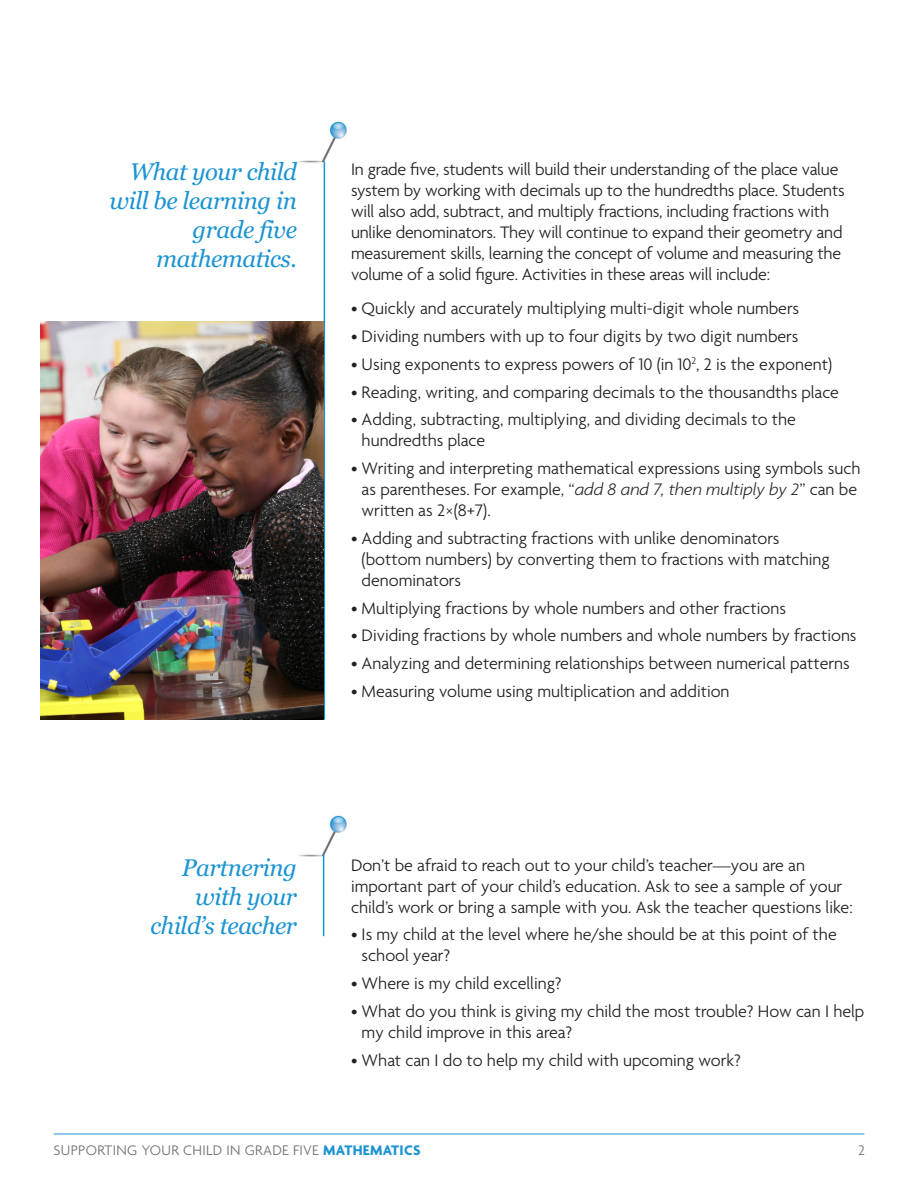
<style>
.page{position:relative;width:918px;height:1188px;background:#fff}
.page>*{position:absolute;margin:0;border:0;box-sizing:border-box;transform-origin:0 0}
.Call_Out{font:italic 24px/28.8px "Georgia";letter-spacing:-.02em;color:#1c94d2;text-align:right}
.Bullet_Copy{font:300 18px/21px "Agenda";color:#231f20}
.Body_Copy{font:300 18px/21px "Agenda";letter-spacing:-.01em;color:#231f20}
.t1{font:300 15px "Agenda";letter-spacing:.02em;color:#717074}
.s1{font-style:italic}
.s2{font-weight:700;color:#1c94d2}
</style>
<div class="page">
<img style="left:298px;top:121px;width:49px;height:43px">
<img style="left:298px;top:815px;width:49px;height:43px">
<hr style="left:323px;top:855px;width:1px;height:81px;background:#1c94d2">
<hr style="left:324px;top:162px;width:1px;height:557px;background:#1c94d2">
<hr style="left:54px;top:1134px;width:810px;height:1px;background:#1c94d2">
<img style="left:41px;top:322px;width:283px;height:397px">
<p class="Call_Out" style="left:110px;top:157px;width:189px">What your child will be learning in grade five mathematics.</p>
<p class="Body_Copy" style="left:351px;top:160px;width:495px">In grade five, students will build their understanding of the place value system by working with decimals up to the hundredths place. Students will also add, subtract, and multiply fractions, including fractions with unlike denominators. They will continue to expand their geometry and measurement skills, learning the concept of volume and measuring the volume of a solid figure. Activities in these areas will include:</p>
<p class="Bullet_Copy" style="left:351px;top:299px;width:450px">• Quickly and accurately multiplying multi-digit whole numbers</p>
<p class="Bullet_Copy" style="left:351px;top:327px;width:449px">• Dividing numbers with up to four digits by two digit numbers</p>
<p class="Bullet_Copy" style="left:351px;top:355px;width:483px">• Using exponents to express powers of 10 (in 10<sup>2</sup>, 2 is the exponent)</p>
<p class="Bullet_Copy" style="left:351px;top:382px;width:489px">• Reading, writing, and comparing decimals to the thousandths place</p>
<p class="Bullet_Copy" style="left:362px;top:410px;width:436px;text-indent:-11px">• Adding, subtracting, multiplying, and dividing decimals to the hundredths place</p>
<p class="Bullet_Copy" style="left:362px;top:459px;width:500px;text-indent:-11px">• Writing and interpreting mathematical expressions using symbols such as parentheses. For example, “<span class="s1">add 8 and 7, then multiply by 2</span>” can be written as 2×(8+7).</p>
<p class="Bullet_Copy" style="left:362px;top:529px;width:470px;text-indent:-11px">• Adding and subtracting fractions with unlike denominators (bottom numbers) by converting them to fractions with matching denominators</p>
<p class="Bullet_Copy" style="left:351px;top:598px;width:436px">• Multiplying fractions by whole numbers and other fractions</p>
<p class="Bullet_Copy" style="left:351px;top:626px;width:507px">• Dividing fractions by whole numbers and whole numbers by fractions</p>
<p class="Bullet_Copy" style="left:351px;top:654px;width:500px">• Analyzing and determining relationships between numerical patterns</p>
<p class="Bullet_Copy" style="left:351px;top:682px;width:380px">• Measuring volume using multiplication and addition</p>
<p class="Call_Out" style="left:151px;top:853px;width:148px">Partnering with your child’s teacher</p>
<p class="Body_Copy" style="left:351px;top:856px;width:503px">Don’t be afraid to reach out to your child’s teacher—you are an important part of your child’s education. Ask to see a sample of your child’s work or bring a sample with you. Ask the teacher questions like:</p>
<p class="Bullet_Copy" style="left:362px;top:925px;width:477px;text-indent:-11px">• Is my child at the level where he/she should be at this point of the school year?</p>
<p class="Bullet_Copy" style="left:351px;top:974px;width:212px">• Where is my child excelling?</p>
<p class="Bullet_Copy" style="left:362px;top:1002px;width:504px;text-indent:-11px">• What do you think is giving my child the most trouble? How can I help my child improve in this area?</p>
<p class="Bullet_Copy" style="left:351px;top:1051px;width:391px">• What can I do to help my child with upcoming work?</p>
<p class="t1" style="left:54px;top:1142px;width:369px">SUPPORTING YOUR CHILD IN GRADE FIVE <span class="s2">MATHEMATICS</span></p>
<p class="t1" style="left:858px;top:1142px;width:8px">2</p>
</div>
